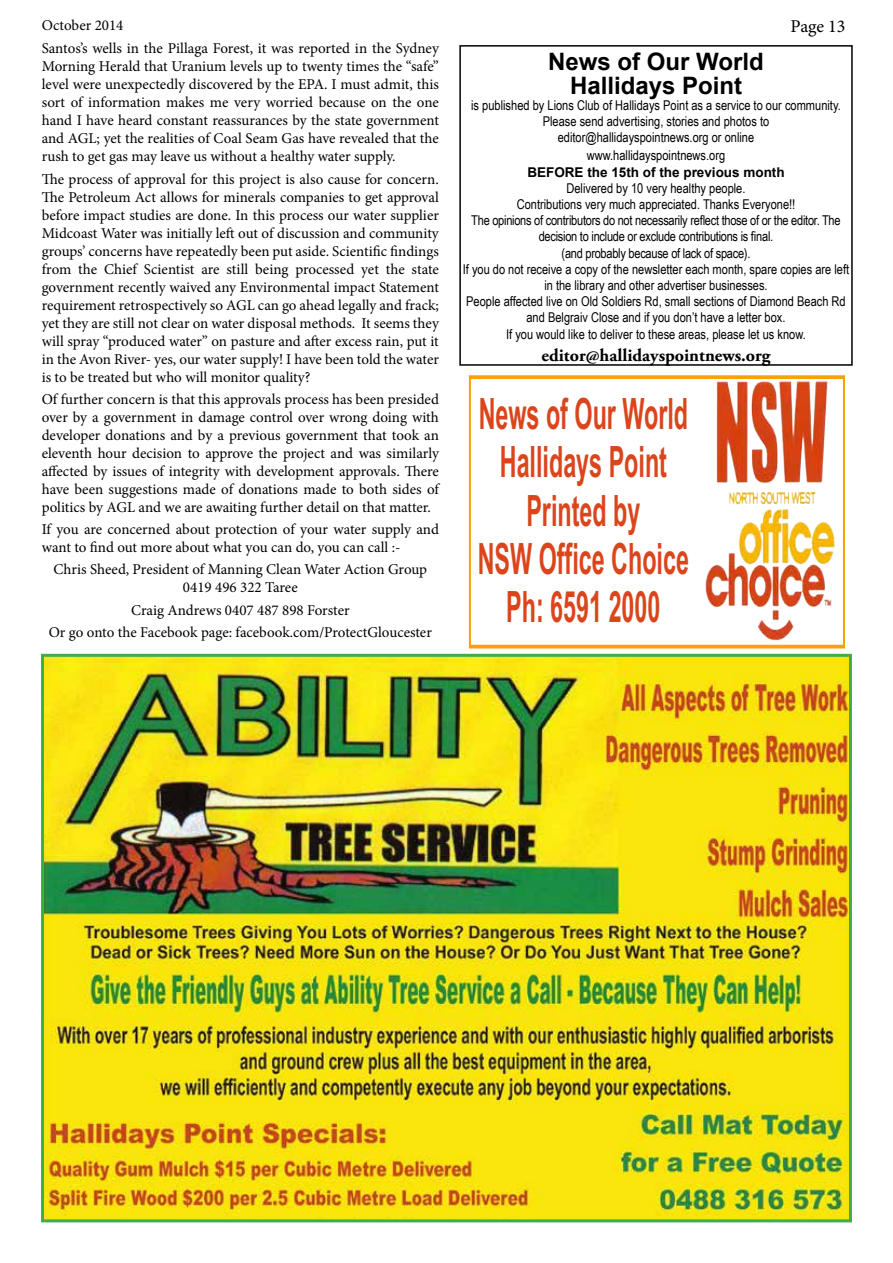
<style>
.page{position:relative;width:893px;height:1263px;background:#fff}
.page>*{position:absolute;margin:0;border:0;box-sizing:border-box;transform-origin:0 0}
.t1{font:700 43.2px/48.3px "Arial";color:#db451c;text-align:center;scale:.54 1}
.t2{font:700 24px/24px "Arial";color:#000;text-align:center}
.t3{font:700 18px "Adobe Garamond Pro";color:#000}
.t4{font:18px "Minion Pro";letter-spacing:-.005em;color:#000}
.t5{font:15px/18px "Minion Pro";letter-spacing:-.005em;color:#000;text-align:justify}
.t6{font:13.5px/16.2px "Arial Narrow";color:#000;text-align:center}
.t7{font:700 13.5px "Arial";color:#000}
</style>
<div class="page">
<img style="left:45px;top:658px;width:803px;height:560px">
<div style="left:41px;top:654px;width:811px;height:568px;border:3px solid #41ad49"></div>
<div style="left:468px;top:376px;width:377px;height:272px;border:3px solid #f5a305"></div>
<img style="left:705px;top:473px;width:130px;height:168px">
<svg style="left:468px;top:375px;width:377px;height:98px"></svg>
<div style="left:459px;top:45px;width:394px;height:321px;border:2px solid #000"></div>
<p class="t5" style="left:42px;top:16px;width:83px">October 2014</p>
<p class="t4" style="left:791px;top:14px;width:56px">Page 13</p>
<p class="t5" style="left:42px;top:40px;width:399px">Santos’s wells in the Pillaga Forest, it was reported in the Sydney Morning Herald that Uranium levels up to twenty times the “safe” level were unexpectedly discovered by the EPA. I must admit, this sort of information makes me very worried because on the one hand I have heard constant reassurances by the state government and AGL; yet the realities of Coal Seam Gas have revealed that the rush to get gas may leave us without a healthy water supply.</p>
<p class="t5" style="left:42px;top:170px;width:399px">The process of approval for this project is also cause for concern.<br>The Petroleum Act allows for minerals companies to get approval before impact studies are done. In this process our water supplier Midcoast Water was initially left out of discussion and community groups’ concerns have repeatedly been put aside. Scientific findings from the Chief Scientist are still being processed yet the state government recently waived any Environmental impact Statement requirement retrospectively so AGL can go ahead legally and frack; yet they are still not clear on water disposal methods. It seems they will spray “produced water” on pasture and after excess rain, put it in the Avon River- yes, our water supply! I have been told the water is to be treated but who will monitor quality?</p>
<p class="t5" style="left:42px;top:390px;width:399px">Of further concern is that this approvals process has been presided over by a government in damage control over wrong doing with developer donations and by a previous government that took an eleventh hour decision to approve the project and was similarly affected by issues of integrity with development approvals. There have been suggestions made of donations made to both sides of politics by AGL and we are awaiting further detail on that matter.</p>
<p class="t5" style="left:42px;top:520px;width:399px">If you are concerned about protection of your water supply and want to find out more about what you can do, you can call :-</p>
<p class="t5" style="left:54px;top:561px;width:375px;text-align:center">Chris Sheed, President of Manning Clean Water Action Group<br>0419 496 322 Taree</p>
<p class="t5" style="left:49px;top:599px;width:385px;line-height:22.2px;text-align:center">Craig Andrews 0407 487 898 Forster<br>Or go onto the Facebook page: facebook.com/ProtectGloucester</p>
<h2 class="t2" style="left:548px;top:50px;width:217px">News of Our World<br>Hallidays Point</h2>
<p class="t6" style="left:471px;top:97px;width:371px">is published by Lions Club of Hallidays Point as a service to our community.<br>Please send advertising, stories and photos to editor@hallidayspointnews.org or online</p>
<p class="t6" style="left:587px;top:147px;width:140px">www.hallidayspointnews.org</p>
<p class="t7" style="left:527px;top:162px;width:259px">BEFORE the 15th of the previous month</p>
<p class="t6" style="left:463px;top:179px;width:388px">Delivered by 10 very healthy people.<br>Contributions very much appreciated. Thanks Everyone!!<br>The opinions of contributors do not necessarily reflect those of or the editor. The decision to include or exclude contributions is final.<br>(and probably because of lack of space).<br>If you do not receive a copy of the newsletter each month, spare copies are left in the library and other advertiser businesses.<br>People affected live on Old Soldiers Rd, small sections of Diamond Beach Rd and Belgraiv Close and if you don’t have a letter box.<br>If you would like to deliver to these areas, please let us know.</p>
<p class="t3" style="left:542px;top:345px;width:230px">editor@hallidayspointnews.org</p>
<h1 class="t1" style="left:478px;top:390px;width:393px">News of Our World<br>Hallidays Point<br>Printed by<br>NSW Office Choice<br>Ph: 6591 2000</h1>
</div>
